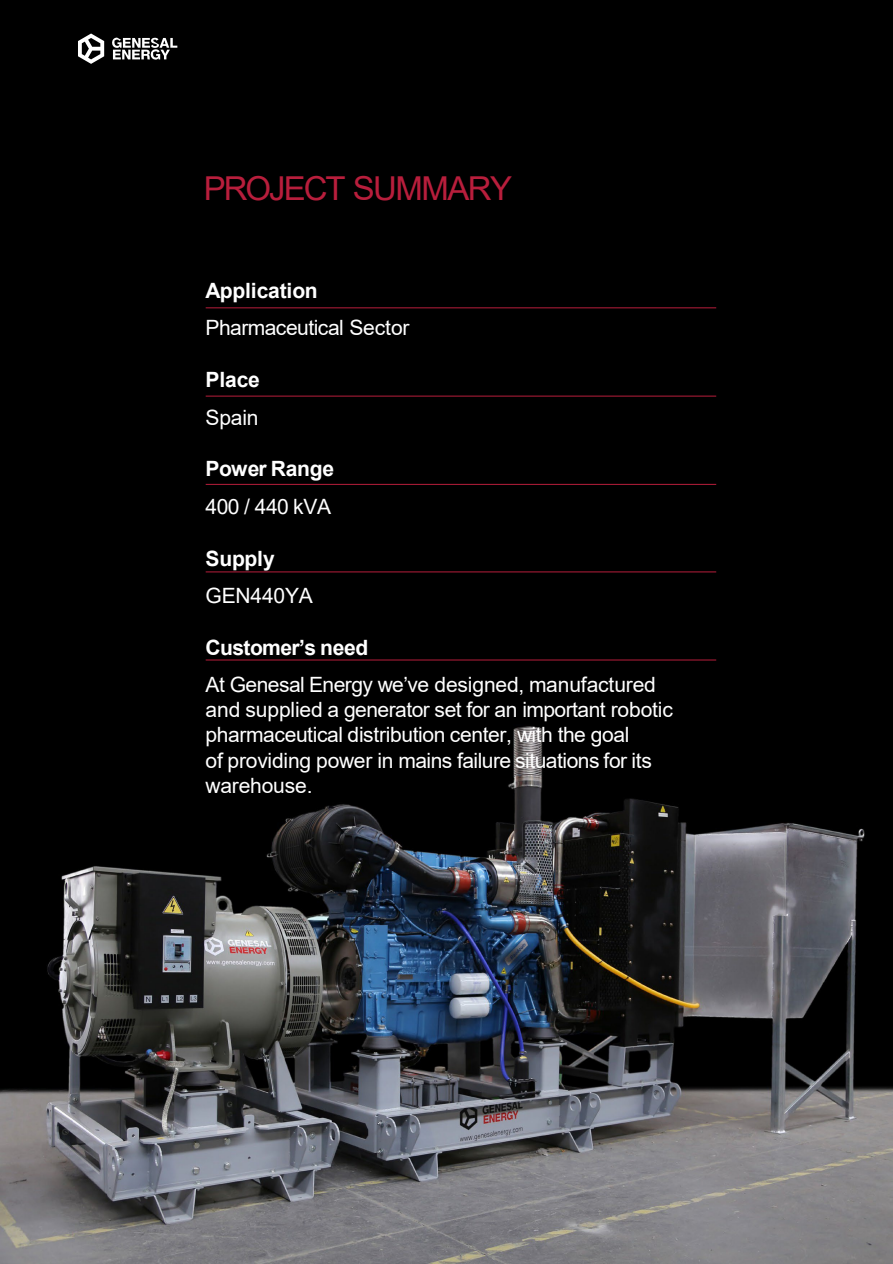
<style>
.page{position:relative;width:893px;height:1264px;background:#fff}
.page>*{position:absolute;margin:0;border:0;box-sizing:border-box;transform-origin:0 0}
.t1{font:33px "Arial";letter-spacing:-.05em;color:#b81e3c}
.t2{font:21px/25.2px "Arial";letter-spacing:-.02em;color:#fff}
.t3{font:700 21px "Arial";letter-spacing:-.015em;color:#fff}
</style>
<div class="page">
<div style="left:1px;top:0;width:891px;height:701px;background:#000"></div>
<hr style="left:0;top:0;width:1px;height:701px;background:#000">
<svg style="left:78px;top:33px;width:26px;height:31px"></svg>
<svg style="left:112px;top:38px;width:65px;height:22px"></svg>
<img style="left:0;top:701px;width:892px;height:562px">
<hr style="left:206px;top:307px;width:510px;height:1px;background:#b81e3c">
<hr style="left:206px;top:395px;width:510px;height:1px;background:#b81e3c">
<hr style="left:206px;top:484px;width:510px;height:1px;background:#b81e3c">
<hr style="left:206px;top:571px;width:510px;height:1px;background:#b81e3c">
<hr style="left:206px;top:659px;width:510px;height:1px;background:#b81e3c">
<p class="t1" style="left:204px;top:166px;width:310px">PROJECT SUMMARY</p>
<p class="t3" style="left:205px;top:276px;width:114px">Application</p>
<p class="t2" style="left:205px;top:315px;width:205px">Pharmaceutical Sector</p>
<p class="t3" style="left:205px;top:365px;width:56px">Place</p>
<p class="t2" style="left:205px;top:404px;width:55px">Spain</p>
<p class="t3" style="left:205px;top:454px;width:130px">Power Range</p>
<p class="t2" style="left:205px;top:493px;width:127px">400 / 440 kVA</p>
<p class="t3" style="left:205px;top:543px;width:71px">Supply</p>
<p class="t2" style="left:205px;top:582px;width:109px">GEN440YA</p>
<p class="t3" style="left:205px;top:632px;width:164px">Customer’s need</p>
<p class="t2" style="left:205px;top:671px;width:469px">At Genesal Energy we’ve designed, manufactured and supplied a generator set for an important robotic pharmaceutical distribution center, with the goal</p>
<p class="t2" style="left:205px;top:747px;width:448px">of providing power in mains failure situations for its warehouse.</p>
</div>
